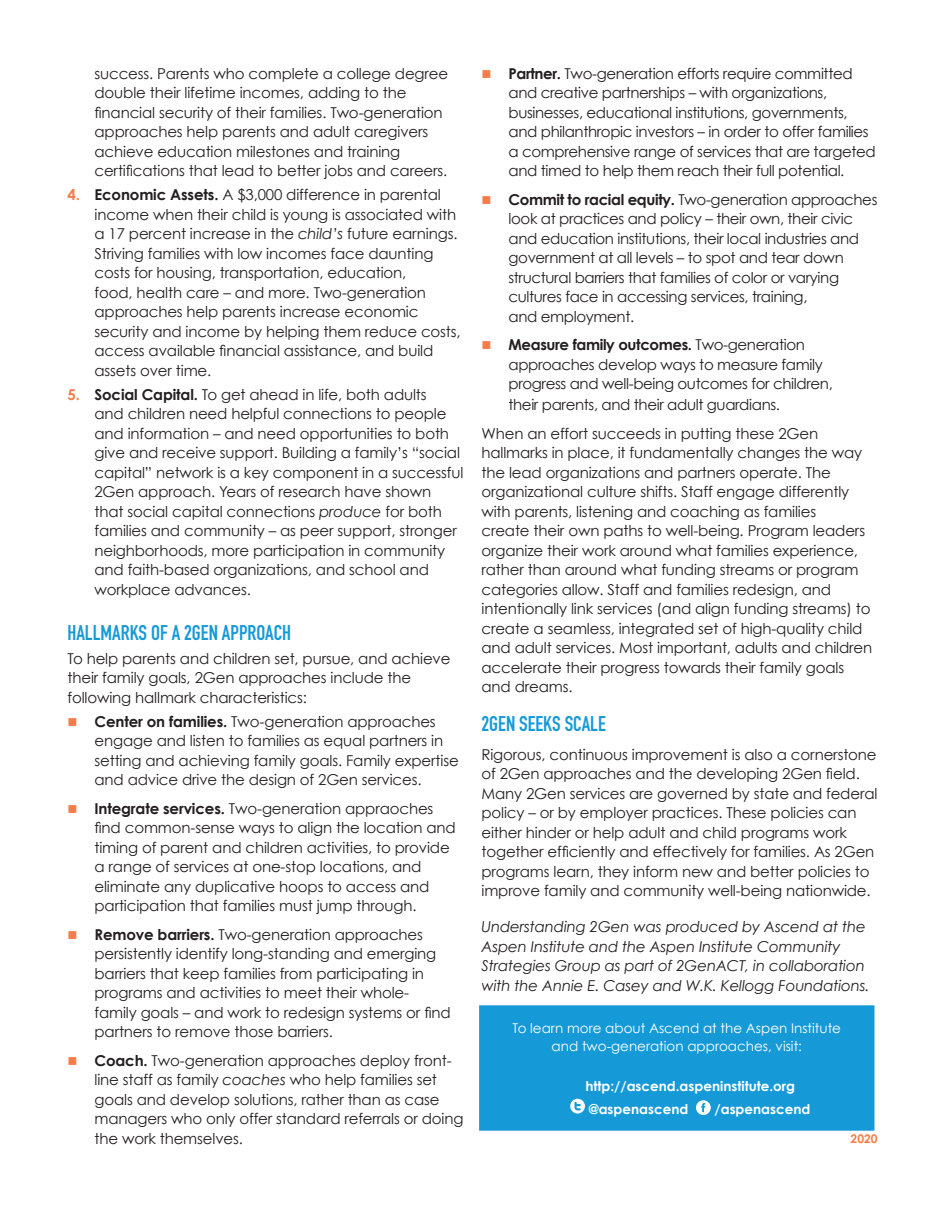
<style>
.page{position:relative;width:945px;height:1215px;background:#fff}
.page>*{position:absolute;margin:0;border:0;box-sizing:border-box;transform-origin:0 0}
.t1{font:21px "DIN Engschrift Std";color:#169ad7}
.t2{font:15px/19.5px "Century Gothic";letter-spacing:-.01em;color:#231f20}
.t3{font:italic 15px/19.5px "Century Gothic";letter-spacing:-.01em;color:#231f20}
.t4{font:13.5px/18px "Century Gothic";color:#fff;text-align:center}
.t5{font:700 13.5px/22.5px "Century Gothic";color:#fff}
.t6{font:700 12px "Century Gothic";color:#f47d4b}
.s1{font-weight:700;color:#f47d4b}
.s2{font-weight:700}
.s3{font-style:italic}
</style>
<div class="page">
<div style="left:478px;top:1004px;width:398px;height:128px;background:#169ad7"></div>
<svg style="left:570px;top:1099px;width:15px;height:15px"></svg>
<svg style="left:696px;top:1100px;width:15px;height:15px"></svg>
<div style="left:476px;top:1002px;width:402px;height:132px;border:3px solid #fff"></div>
<p class="t2" style="left:94px;top:63px;width:355px">success. Parents who complete a college degree double their lifetime incomes, adding to the financial security of their families. Two-generation approaches help parents and adult caregivers achieve education milestones and training certifications that lead to better jobs and careers.</p>
<p class="t2" style="left:94px;top:185px;width:368px;text-indent:-27px"><span class="s1">4.</span> <span class="s2">Economic Assets.</span> A $3,000 difference in parental income when their child is young is associated with a 17 percent increase in the <span class="s3">child’s</span> future earnings.<br>Striving families with low incomes face daunting costs for housing, transportation, education,<br>food, health care – and more. Two-generation approaches help parents increase economic security and income by helping them reduce costs, access available financial assistance, and build assets over time.</p>
<p class="t2" style="left:94px;top:384px;width:370px;text-indent:-27px"><span class="s1">5.</span> <span class="s2">Social Capital.</span> To get ahead in life, both adults<br>and children need helpful connections to people and information – and need opportunities to both give and receive support. Building a family’s “social capital” network is a key component in a successful 2Gen approach. Years of research have shown that social capital connections <span class="s3">produce</span> for both families and community – as peer support, stronger neighborhoods, more participation in community and faith-based organizations, and school and workplace advances.</p>
<h1 class="t1" style="left:68px;top:620px;width:225px">HALLMARKS OF A 2GEN APPROACH</h1>
<p class="t2" style="left:68px;top:648px;width:385px">To help parents and children set, pursue, and achieve their family goals, 2Gen approaches include the following hallmark characteristics:</p>
<p class="t2" style="left:94px;top:711px;width:366px"><span class="s2">Center on families.</span> Two-generation approaches engage and listen to families as equal partners in setting and achieving family goals. Family expertise and advice drive the design of 2Gen services.</p>
<p class="t2" style="left:94px;top:798px;width:363px"><span class="s2">Integrate services.</span> Two-generation appraoches find common-sense ways to align the location and timing of parent and children activities, to provide a range of services at one-stop locations, and eliminate any duplicative hoops to access and participation that families must jump through.</p>
<p class="t2" style="left:94px;top:924px;width:358px"><span class="s2">Remove barriers.</span> Two-generation approaches persistently identify long-standing and emerging barriers that keep families from participating in programs and activities to meet their whole&shy;family goals – and work to redesign systems or find partners to remove those barriers.</p>
<p class="t2" style="left:94px;top:1050px;width:371px"><span class="s2">Coach.</span> Two-generation approaches deploy front&shy;line staff as family <span class="s3">coaches</span> who help families set goals and develop solutions, rather than as case managers who only offer standard referrals or doing the work themselves.</p>
<p class="t2" style="left:508px;top:63px;width:369px"><span class="s2">Partner.</span> Two-generation efforts require committed and creative partnerships – with organizations, businesses, educational institutions, governments, and philanthropic investors – in order to offer families a comprehensive range of services that are targeted and timed to help them reach their full potential.</p>
<p class="t2" style="left:508px;top:189px;width:371px"><span class="s2">Commit to racial equity.</span> Two-generation approaches look at practices and policy – their own, their civic and education institutions, their local industries and government at all levels – to spot and tear down structural barriers that families of color or varying cultures face in accessing services, training,<br>and employment.</p>
<p class="t2" style="left:508px;top:335px;width:326px"><span class="s2">Measure family outcomes.</span> Two-generation approaches develop ways to measure family progress and well-being outcomes for children,</p>
<p class="t2" style="left:482px;top:390px;width:338px;line-height:28.5px;text-indent:27px">their parents, and their adult guardians.<br>When an effort succeeds in putting these 2Gen</p>
<p class="t2" style="left:482px;top:443px;width:392px">hallmarks in place, it fundamentally changes the way the lead organizations and partners operate. The organizational culture shifts. Staff engage differently with parents, listening and coaching as families<br>create their own paths to well-being. Program leaders organize their work around what families experience, rather than around what funding streams or program categories allow. Staff and families redesign, and intentionally link services (and align funding streams) to create a seamless, integrated set of high-quality child and adult services. Most important, adults and children accelerate their progress towards their family goals and dreams.</p>
<h1 class="t1" style="left:482px;top:712px;width:126px">2GEN SEEKS SCALE</h1>
<p class="t2" style="left:482px;top:744px;width:398px">Rigorous, continuous improvement is also a cornerstone of 2Gen approaches and the developing 2Gen field.<br>Many 2Gen services are governed by state and federal policy – or by employer practices. These policies can either hinder or help adult and child programs work together efficiently and effectively for families. As 2Gen programs learn, they inform new and better policies to improve family and community well-being nationwide.</p>
<p class="t3" style="left:482px;top:917px;width:390px">Understanding 2Gen was produced by Ascend at the Aspen Institute and the Aspen Institute Community Strategies Group as part of 2GenACT, in collaboration with the Annie E. Casey and W.K. Kellogg Foundations.</p>
<p class="t4" style="left:513px;top:1018px;width:330px">To learn more about Ascend at the Aspen Institute and two-generation approaches, visit:</p>
<p class="t5" style="left:585px;top:1075px;width:211px">http://ascend.aspeninstitute.org @aspenascend</p>
<p class="t5" style="left:715px;top:1097px;width:97px">/aspenascend</p>
<p class="t6" style="left:851px;top:1131px;width:28px">2020</p>
</div>
